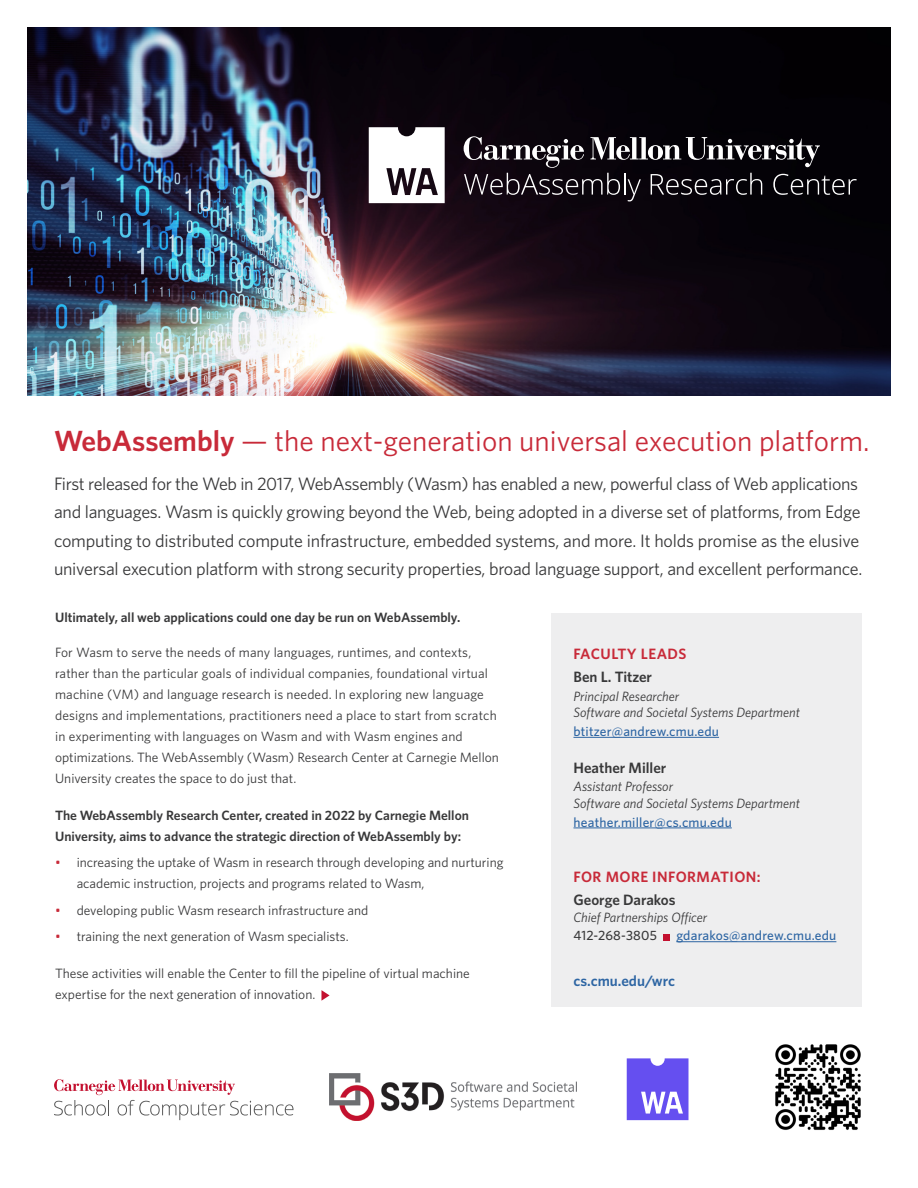
<style>
.page{position:relative;width:918px;height:1188px;background:#fff}
.page>*{position:absolute;margin:0;border:0;box-sizing:border-box;transform-origin:0 0}
.Body_Copy{font:29.25px "Whitney";color:#c82a39}
.Body_Copy-2{font:18px/28.5px "Whitney";letter-spacing:-.015em;color:#383839}
.Body_Copy_Bold{font:600 15px "Whitney";color:#383839}
.Body_Copy_Bold-2{font:600 15px "Whitney";letter-spacing:.03em;color:#c82a39}
.Body_Copy-3{font:600 15px "Whitney";color:#2d65a3}
.Body_Copy-4{font:13.5px/21px "Whitney";color:#383839}
.Body_Copy-5{font:600 13.5px/21px "Whitney";color:#383839}
.Body_Copy_Bold-3{font:italic 13.5px/16.5px "Whitney";color:#383839}
.Body_Copy_Bold-4{font:500 13.5px "Whitney";letter-spacing:.015em;color:#2d65a3}
.Body_Copy_Bold-5{font:500 13.5px "Whitney";letter-spacing:.015em;color:#383839}
.s1{font-weight:600}
.s2{color:#c82a39}
</style>
<div class="page">
<div style="left:551px;top:613px;width:311px;height:394px;background:#eeeeef"></div>
<img style="left:27px;top:27px;width:864px;height:368px">
<svg style="left:54px;top:1079px;width:239px;height:41px"></svg>
<svg style="left:321px;top:990px;width:9px;height:11px"></svg>
<hr style="left:573px;top:737px;width:146px;height:1px;background:#2d65a3">
<hr style="left:573px;top:828px;width:159px;height:1px;background:#2d65a3">
<hr style="left:676px;top:941px;width:160px;height:1px;background:#2d65a3">
<div style="left:663px;top:934px;width:7px;height:6px;background:#c3102f"></div>
<svg style="left:627px;top:1058px;width:61px;height:62px;background:#7c6af2"></svg>
<img style="left:329px;top:1073px;width:248px;height:47px">
<svg style="left:464px;top:136px;width:393px;height:65px;background:#2e2a30"></svg>
<svg style="left:369px;top:127px;width:76px;height:76px"></svg>
<img style="left:775px;top:1044px;width:86px;height:86px">
<p class="Body_Copy" style="left:54px;top:421px;width:817px"><span class="s1">WebAssembly</span> — the next-generation universal execution platform.</p>
<p class="Body_Copy-2" style="left:54px;top:469px;width:810px">First released for the Web in 2017, WebAssembly (Wasm) has enabled a new, powerful class of Web applications and languages. Wasm is quickly growing beyond the Web, being adopted in a diverse set of platforms, from Edge computing to distributed compute infrastructure, embedded systems, and more. It holds promise as the elusive universal execution platform with strong security properties, broad language support, and excellent performance.</p>
<p class="Body_Copy-5" style="left:55px;top:607px;width:407px">Ultimately, all web applications could one day be run on WebAssembly.</p>
<p class="Body_Copy-4" style="left:55px;top:641px;width:445px">For Wasm to serve the needs of many languages, runtimes, and contexts, rather than the particular goals of individual companies, foundational virtual machine (VM) and language research is needed. In exploring new language designs and implementations, practitioners need a place to start from scratch in experimenting with languages on Wasm and with Wasm engines and optimizations. The WebAssembly (Wasm) Research Center at Carnegie Mellon University creates the space to do just that.</p>
<p class="Body_Copy-5" style="left:55px;top:804px;width:415px">The WebAssembly Research Center, created in 2022 by Carnegie Mellon<br>University, aims to advance the strategic direction of WebAssembly by:</p>
<p class="Body_Copy-4" style="left:77px;top:852px;width:428px;text-indent:-22px"><span class="s2">•</span> increasing the uptake of Wasm in research through developing and nurturing academic instruction, projects and programs related to Wasm,</p>
<p class="Body_Copy-4" style="left:55px;top:899px;width:315px"><span class="s2">•</span> developing public Wasm research infrastructure and</p>
<p class="Body_Copy-4" style="left:55px;top:925px;width:295px"><span class="s2">•</span> training the next generation of Wasm specialists.</p>
<p class="Body_Copy-4" style="left:55px;top:963px;width:416px">These activities will enable the Center to fill the pipeline of virtual machine expertise for the next generation of innovation.</p>
<p class="Body_Copy_Bold-2" style="left:573px;top:644px;width:115px">FACULTY LEADS</p>
<p class="Body_Copy_Bold" style="left:573px;top:667px;width:80px">Ben L. Titzer</p>
<p class="Body_Copy_Bold-3" style="left:573px;top:688px;width:228px">Principal Researcher<br>Software and Societal Systems Department</p>
<p class="Body_Copy_Bold-4" style="left:573px;top:722px;width:147px">btitzer@andrew.cmu.edu</p>
<p class="Body_Copy_Bold" style="left:573px;top:758px;width:94px">Heather Miller</p>
<p class="Body_Copy_Bold-3" style="left:573px;top:778px;width:228px">Assistant Professor<br>Software and Societal Systems Department</p>
<p class="Body_Copy_Bold-4" style="left:573px;top:813px;width:160px">heather.miller@cs.cmu.edu</p>
<p class="Body_Copy_Bold-2" style="left:573px;top:867px;width:189px">FOR MORE INFORMATION:</p>
<p class="Body_Copy_Bold" style="left:573px;top:890px;width:104px">George Darakos</p>
<p class="Body_Copy_Bold-3" style="left:573px;top:908px;width:135px">Chief Partnerships Officer</p>
<p class="Body_Copy_Bold-5" style="left:573px;top:927px;width:85px">412-268-3805</p>
<p class="Body_Copy_Bold-4" style="left:676px;top:927px;width:162px">gdarakos@andrew.cmu.edu</p>
<p class="Body_Copy-3" style="left:574px;top:970px;width:103px">cs.cmu.edu/wrc</p>
</div>
